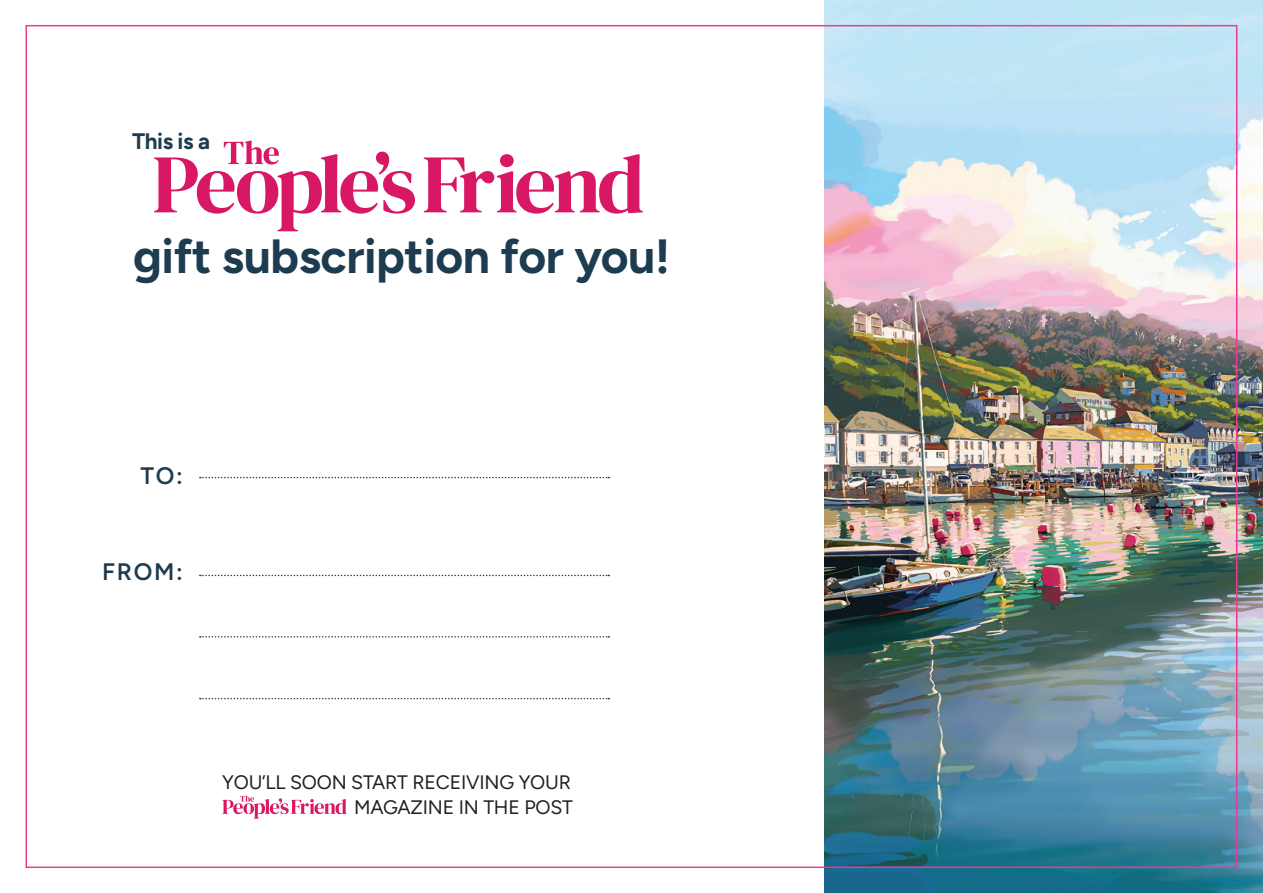
<style>
.page{position:relative;width:1263px;height:893px;background:#fff}
.page>*{position:absolute;margin:0;border:0;box-sizing:border-box;transform-origin:0 0}
.t1{font:700 48px "Figtree";letter-spacing:-.01em;color:#1d3c50}
.t2{font:600 23.85px "Figtree";letter-spacing:.07em;color:#1d3c50}
.t3{font:700 22.5px "Figtree";letter-spacing:-.02em;color:#1d3c50}
.t4{font:19.5px "Figtree";letter-spacing:-.01em;color:#231f20}
</style>
<div class="page">
<svg style="left:154px;top:140px;width:261px;height:91px"></svg>
<svg style="left:424px;top:154px;width:219px;height:60px"></svg>
<svg style="left:222px;top:795px;width:125px;height:24px"></svg>
<img style="left:825px;top:0;width:438px;height:893px">
<svg style="left:200px;top:575px;width:409px;height:1px"></svg>
<svg style="left:200px;top:636px;width:409px;height:2px"></svg>
<svg style="left:200px;top:698px;width:409px;height:1px"></svg>
<svg style="left:200px;top:477px;width:409px;height:1px"></svg>
<p class="t3" style="left:132px;top:128px;width:79px">This is a</p>
<p class="t1" style="left:133px;top:227px;width:538px">gift subscription for you!</p>
<p class="t2" style="left:140px;top:462px;width:44px">TO:</p>
<p class="t2" style="left:102px;top:558px;width:82px">FROM:</p>
<p class="t4" style="left:222px;top:771px;width:350px">YOU’LL SOON START RECEIVING YOUR</p>
<p class="t4" style="left:354px;top:796px;width:220px">MAGAZINE IN THE POST</p>
</div>
